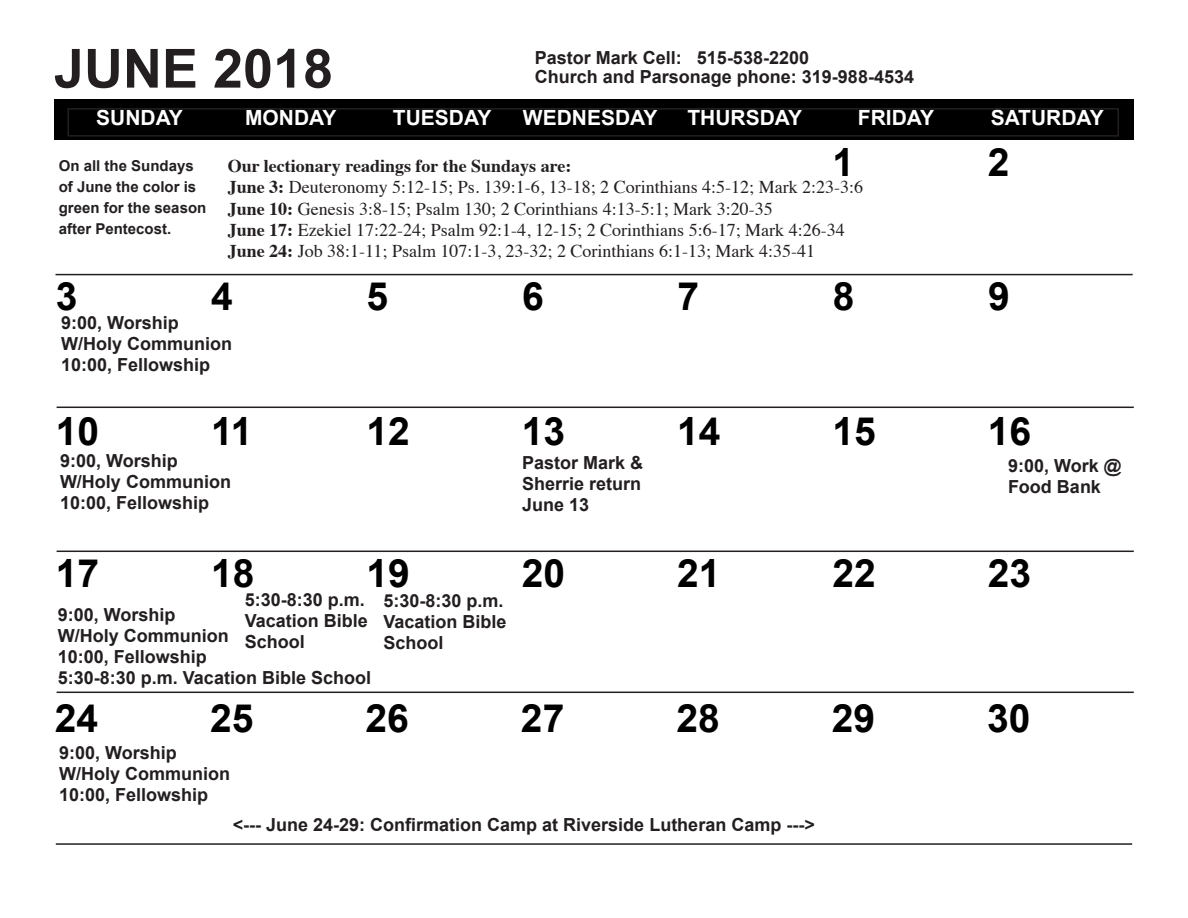
<style>
.page{position:relative;width:1188px;height:918px;background:#fff}
.page>*{position:absolute;margin:0;border:0;box-sizing:border-box;transform-origin:0 0}
.t1{font:700 54px "Arial";color:#231f20}
.t2{font:700 39px "Arial";color:#000}
.t3{font:700 21px "Arial";color:#fffeff}
.t4{font:700 18px/21px "Arial";color:#231f20}
.t5{font:18px "Times";color:#231f20}
.t6{font:700 18px "Times";color:#231f20}
.t7{font:700 15px/21px "Arial";color:#231f20}
.s1{font-weight:700}
</style>
<div class="page">
<div style="left:54px;top:99px;width:1080px;height:41px;background:#010000"></div>
<div style="left:68px;top:108px;width:1051px;height:29px;border:2px solid #231f20"></div>
<hr style="left:56px;top:274px;width:1077px;height:1px;background:#231f20">
<hr style="left:57px;top:407px;width:1077px;height:1px;background:#231f20">
<hr style="left:57px;top:551px;width:1077px;height:1px;background:#231f20">
<hr style="left:57px;top:692px;width:1077px;height:1px;background:#231f20">
<hr style="left:56px;top:843px;width:1076px;height:2px;background:#231f20">
<p class="t1" style="left:54px;top:33px;width:281px">JUNE 2018</p>
<p class="t4" style="left:535px;top:48px;width:276px">Pastor Mark Cell: 515-538-2200</p>
<p class="t4" style="left:535px;top:67px;width:381px">Church and Parsonage phone: 319-988-4534</p>
<p class="t3" style="left:96px;top:104px;width:88px">SUNDAY</p>
<p class="t3" style="left:245px;top:104px;width:93px">MONDAY</p>
<p class="t3" style="left:393px;top:104px;width:100px">TUESDAY</p>
<p class="t3" style="left:523px;top:104px;width:136px">WEDNESDAY</p>
<p class="t3" style="left:687px;top:104px;width:116px">THURSDAY</p>
<p class="t3" style="left:858px;top:104px;width:78px">FRIDAY</p>
<p class="t3" style="left:991px;top:104px;width:115px">SATURDAY</p>
<p class="t7" style="left:59px;top:156px;width:149px">On all the Sundays of June the color is green for the season after Pentecost.</p>
<p class="t2" style="left:833px;top:136px;width:23px">1</p>
<p class="t2" style="left:988px;top:136px;width:23px">2</p>
<p class="t6" style="left:228px;top:149px;width:345px">Our lectionary readings for the Sundays are:</p>
<p class="t5" style="left:228px;top:170px;width:637px"><span class="s1">June 3:</span> Deuteronomy 5:12-15; Ps. 139:1-6, 13-18; 2 Corinthians 4:5-12; Mark 2:23-3:6</p>
<p class="t5" style="left:228px;top:192px;width:547px"><span class="s1">June 10:</span> Genesis 3:8-15; Psalm 130; 2 Corinthians 4:13-5:1; Mark 3:20-35</p>
<p class="t5" style="left:228px;top:213px;width:618px"><span class="s1">June 17:</span> Ezekiel 17:22-24; Psalm 92:1-4, 12-15; 2 Corinthians 5:6-17; Mark 4:26-34</p>
<p class="t5" style="left:228px;top:234px;width:589px"><span class="s1">June 24:</span> Job 38:1-11; Psalm 107:1-3, 23-32; 2 Corinthians 6:1-13; Mark 4:35-41</p>
<p class="t2" style="left:56px;top:271px;width:23px">3</p>
<p class="t2" style="left:211px;top:271px;width:23px">4</p>
<p class="t2" style="left:367px;top:271px;width:23px">5</p>
<p class="t2" style="left:522px;top:271px;width:23px">6</p>
<p class="t2" style="left:677px;top:271px;width:23px">7</p>
<p class="t2" style="left:833px;top:271px;width:23px">8</p>
<p class="t2" style="left:988px;top:271px;width:23px">9</p>
<p class="t4" style="left:61px;top:313px;width:119px">9:00, Worship</p>
<p class="t4" style="left:61px;top:334px;width:172px">W/Holy Communion</p>
<p class="t4" style="left:61px;top:355px;width:151px">10:00, Fellowship</p>
<p class="t2" style="left:56px;top:405px;width:45px">10</p>
<p class="t2" style="left:211px;top:405px;width:43px">11</p>
<p class="t2" style="left:367px;top:405px;width:45px">12</p>
<p class="t2" style="left:522px;top:405px;width:45px">13</p>
<p class="t2" style="left:677px;top:405px;width:45px">14</p>
<p class="t2" style="left:833px;top:405px;width:45px">15</p>
<p class="t2" style="left:988px;top:405px;width:45px">16</p>
<p class="t4" style="left:60px;top:451px;width:119px">9:00, Worship</p>
<p class="t4" style="left:60px;top:472px;width:172px">W/Holy Communion</p>
<p class="t4" style="left:60px;top:493px;width:151px">10:00, Fellowship</p>
<p class="t4" style="left:522px;top:452px;width:123px;text-align:justify">Pastor Mark &amp; Sherrie return June 13</p>
<p class="t4" style="left:1008px;top:455px;width:115px">9:00, Work @<br>Food Bank</p>
<p class="t2" style="left:56px;top:548px;width:45px">17</p>
<p class="t2" style="left:211px;top:548px;width:45px">18</p>
<p class="t2" style="left:367px;top:548px;width:45px">19</p>
<p class="t2" style="left:522px;top:548px;width:45px">20</p>
<p class="t2" style="left:677px;top:548px;width:45px">21</p>
<p class="t2" style="left:833px;top:548px;width:45px">22</p>
<p class="t2" style="left:988px;top:548px;width:45px">23</p>
<p class="t4" style="left:245px;top:589px;width:125px">5:30-8:30 p.m.<br>Vacation Bible<br>School</p>
<p class="t4" style="left:383px;top:591px;width:125px">5:30-8:30 p.m.<br>Vacation Bible<br>School</p>
<p class="t4" style="left:58px;top:605px;width:119px">9:00, Worship</p>
<p class="t4" style="left:58px;top:626px;width:173px">W/Holy Communion</p>
<p class="t4" style="left:58px;top:647px;width:151px">10:00, Fellowship</p>
<p class="t4" style="left:58px;top:668px;width:315px">5:30-8:30 p.m. Vacation Bible School</p>
<p class="t2" style="left:55px;top:692px;width:45px">24</p>
<p class="t2" style="left:210px;top:692px;width:45px">25</p>
<p class="t2" style="left:366px;top:692px;width:45px">26</p>
<p class="t2" style="left:521px;top:692px;width:45px">27</p>
<p class="t2" style="left:676px;top:692px;width:45px">28</p>
<p class="t2" style="left:832px;top:692px;width:45px">29</p>
<p class="t2" style="left:987px;top:692px;width:45px">30</p>
<p class="t4" style="left:59px;top:743px;width:119px">9:00, Worship</p>
<p class="t4" style="left:59px;top:764px;width:173px">W/Holy Communion</p>
<p class="t4" style="left:59px;top:785px;width:151px">10:00, Fellowship</p>
<p class="t4" style="left:233px;top:815px;width:584px">&lt;--- June 24-29: Confirmation Camp at Riverside Lutheran Camp ---&gt;</p>
</div>
